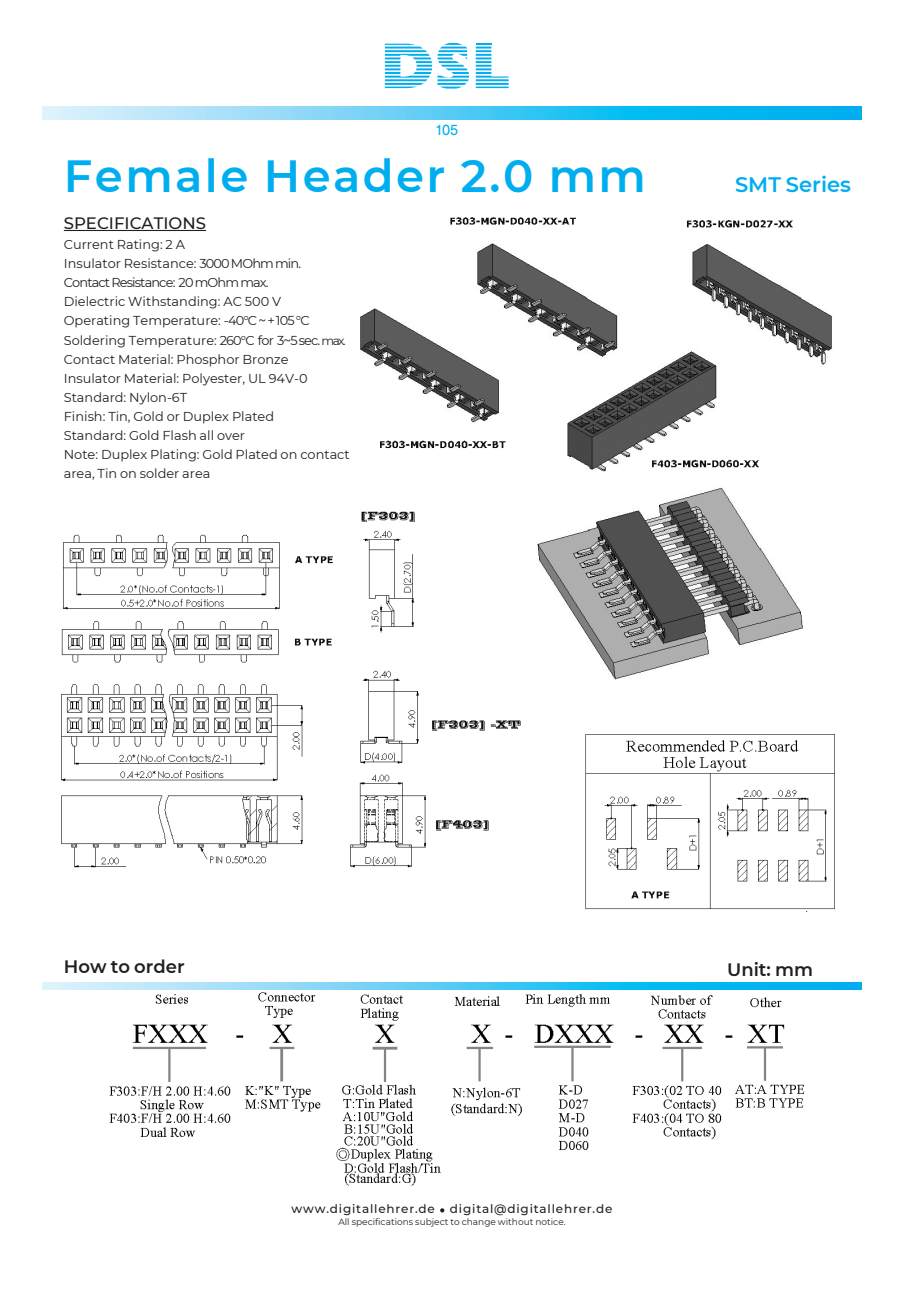
<style>
.page{position:relative;width:919px;height:1289px;background:#fff}
.page>*{position:absolute;margin:0;border:0;box-sizing:border-box;transform-origin:0 0}
.t1{font:600 45px "Montserrat";letter-spacing:.055em;color:#00aeef}
.t2{font:600 21px "Montserrat";color:#00aeef}
.t3{font:600 18px "Montserrat";color:#231f20}
.t4{font:500 16.5px "Montserrat";color:#231f20}
.t5{font:14.4px "Helvetica BQ";color:#00aeef}
.t6{font:12.9px/18.9px "Montserrat";color:#231f20}
.t7{font:12.9px "Montserrat";letter-spacing:-.065em;color:#231f20}
.t8{font:500 12px "Montserrat";letter-spacing:.065em;color:#231f20}
.t9{font:9px "Montserrat";color:#231f20}
.s1{font-size:13.5px}
.s2{font-size:12px}
</style>
<div class="page">
<svg style="left:475px;top:44px;width:33px;height:34px"></svg>
<hr style="left:475px;top:79px;width:33px;height:2px;background:#00aeef">
<hr style="left:475px;top:83px;width:33px;height:2px;background:#00aeef">
<hr style="left:475px;top:87px;width:33px;height:1px;background:#00aeef">
<svg style="left:385px;top:43px;width:84px;height:46px"></svg>
<svg style="left:43px;top:106px;width:818px;height:13px"></svg>
<img style="left:360px;top:217px;width:472px;height:255px">
<img style="left:64px;top:989px;width:776px;height:197px">
<img style="left:537px;top:487px;width:298px;height:423px">
<img style="left:61px;top:511px;width:460px;height:357px">
<hr style="left:64px;top:230px;width:142px;height:1px;background:#231f20">
<svg style="left:43px;top:982px;width:818px;height:7px"></svg>
<div style="left:64px;top:1166px;width:80px;height:30px;background:#fff"></div>
<svg style="left:440px;top:1208px;width:4px;height:4px"></svg>
<div style="left:486px;top:496px;width:42px;height:97px;background:#fff"></div>
<div style="left:43px;top:496px;width:267px;height:30px;background:#fff"></div>
<div style="left:528px;top:681px;width:42px;height:97px;background:#fff"></div>
<p class="t5" style="left:435px;top:124px;width:25px">105</p>
<p class="t1" style="left:64px;top:149px;width:583px">Female Header 2.0 mm</p>
<p class="t4" style="left:64px;top:213px;width:144px">SPECIFICATIONS</p>
<p class="t6" style="left:64px;top:235px;width:123px">Current Rating: 2 A</p>
<p class="t6" style="left:64px;top:254px;width:239px">Insulator Resistance: 3000 MOhm min.</p>
<p class="t7" style="left:64px;top:274px;width:206px">Contact Resistance: 20 mOhm max.</p>
<p class="t6" style="left:64px;top:292px;width:219px">Dielectric Withstanding: AC 500 V</p>
<p class="t6" style="left:64px;top:311px;width:247px">Operating Temperature: -40°C <span class="s1">~</span> + 105 °C</p>
<p class="t6" style="left:64px;top:331px;width:283px">Soldering Temperature: 260°C for 3<span class="s1">~</span>5 sec. <span class="s2">max.</span></p>
<p class="t6" style="left:64px;top:350px;width:226px">Contact Material: Phosphor Bronze</p>
<p class="t6" style="left:64px;top:369px;width:245px">Insulator Material: Polyester, UL 94V-0</p>
<p class="t6" style="left:64px;top:388px;width:125px">Standard: Nylon-6T</p>
<p class="t6" style="left:64px;top:407px;width:212px">Finish: Tin, Gold or Duplex Plated</p>
<p class="t6" style="left:64px;top:426px;width:183px">Standard: Gold Flash all over</p>
<p class="t6" style="left:64px;top:444px;width:287px">Note: Duplex Plating: Gold Plated on contact area, Tin on solder area</p>
<p class="t2" style="left:735px;top:172px;width:117px">SMT Series</p>
<p class="t3" style="left:64px;top:955px;width:122px">How to order</p>
<p class="t3" style="left:727px;top:958px;width:87px">Unit: mm</p>
<p class="t8" style="left:291px;top:1201px;width:322px">www.digitallehrer.de digital@digitallehrer.de</p>
<p class="t9" style="left:338px;top:1216px;width:229px">All specifications subject to change without notice.</p>
</div>
